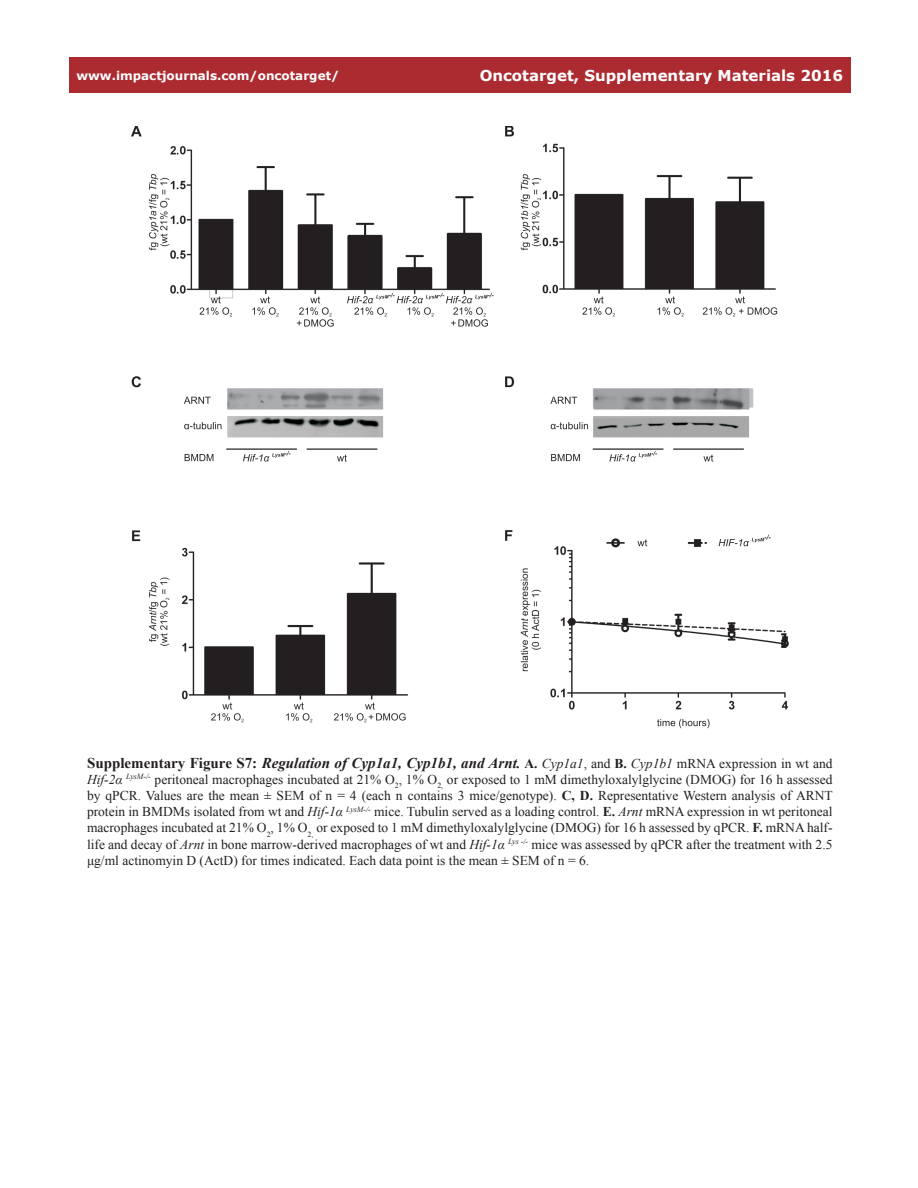
<style>
.page{position:relative;width:918px;height:1188px;background:#fff}
.page>*{position:absolute;margin:0;border:0;box-sizing:border-box;transform-origin:0 0}
.t1{font:italic 700 15px "Times New Roman";color:#231f20}
.t2{font:700 15px "Verdana";color:#fff}
.t3{font:13.5px/16.2px "Times New Roman";color:#231f20;text-align:justify}
.t4{font:700 12px "Verdana";color:#fff}
.s1{font-style:normal}
.s2{font-style:normal;font-size:13.5px}
.s3{font-weight:400;font-size:13.5px}
.s4{font-weight:400;font-style:normal;font-size:13.5px}
.s5{font-style:italic}
.s6{font-weight:700}
</style>
<div class="page">
<div style="left:69px;top:57px;width:781px;height:36px;background:#ac2b31"></div>
<img style="left:131px;top:127px;width:657px;height:602px">
<p class="t4" style="left:76px;top:67px;width:264px">www.impactjournals.com/oncotarget/</p>
<p class="t2" style="left:480px;top:65px;width:365px">Oncotarget, Supplementary Materials 2016</p>
<p class="t1" style="left:87px;top:752px;width:747px"><span class="s1">Supplementary Figure S7:</span> Regulation of Cyp1a1, Cyp1b1, and Arnt. <span class="s2">A.</span> <span class="s3">Cyp1a1</span><span class="s4">, and</span> <span class="s2">B.</span> <span class="s3">Cyp1b1</span> <span class="s4">mRNA expression in wt and</span></p>
<p class="t3" style="left:87px;top:771px;width:747px"><span class="s5">Hif-2α</span> <sup>LysM-/-</sup> peritoneal macrophages incubated at 21% O<sub>2</sub>, 1% O<sub>2,</sub> or exposed to 1 mM dimethyloxalylglycine (DMOG) for 16 h assessed by qPCR. Values are the mean ± SEM of n = 4 (each n contains 3 mice/genotype). <span class="s6">C, D.</span> Representative Western analysis of ARNT protein in BMDMs isolated from wt and <span class="s5">Hif-1α</span> <sup>LysM-/-</sup> mice. Tubulin served as a loading control. <span class="s6">E.</span> <span class="s5">Arnt</span> mRNA expression in wt peritoneal macrophages incubated at 21% O<sub>2</sub>, 1% O<sub>2,</sub> or exposed to 1 mM dimethyloxalylglycine (DMOG) for 16 h assessed by qPCR. <span class="s6">F.</span> mRNA half&shy;life and decay of <span class="s5">Arnt</span> in bone marrow-derived macrophages of wt and <span class="s5">Hif-1α</span> <sup>Lys</sup> <sup>-/-</sup> mice was assessed by qPCR after the treatment with 2.5 μg/ml actinomyin D (ActD) for times indicated. Each data point is the mean ± SEM of n = 6.</p>
</div>
